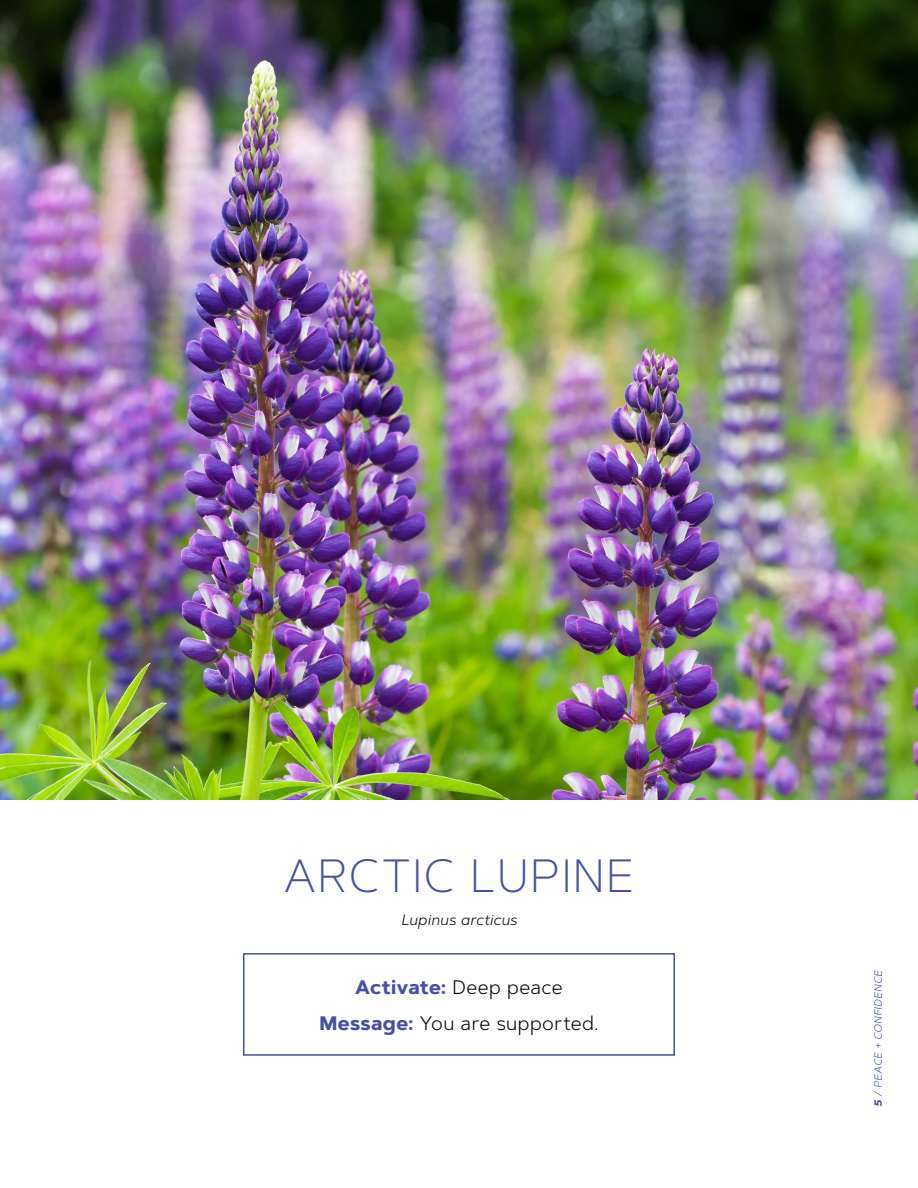
<style>
.page{position:relative;width:918px;height:1188px;background:#fff}
.page>*{position:absolute;margin:0;border:0;box-sizing:border-box;transform-origin:0 0}
.t1{font:200 46.5px "Artegra Sans";letter-spacing:.025em;color:#4750a2}
.t2{font:300 19.5px/36px "Artegra Sans";letter-spacing:.02em;color:#000;text-align:center}
.t3{font:italic 300 15px "Artegra Sans";letter-spacing:.03em;color:#000}
.t4{font:italic 300 10.5px "Artegra Sans";color:#4750a2}
.s1{font-weight:700;color:#4750a2}
.s2{font-weight:700}
</style>
<div class="page">
<img style="left:0;top:0;width:918px;height:799px">
<div style="left:243px;top:953px;width:432px;height:103px;border:2px solid #4750a2"></div>
<h1 class="t1" style="left:283px;top:844px;width:353px">ARCTIC LUPINE</h1>
<p class="t3" style="left:401px;top:909px;width:117px">Lupinus arcticus</p>
<p class="t2" style="left:319px;top:968px;width:281px"><span class="s1">Activate:</span> Deep peace<br><span class="s1">Message:</span> You are supported.</p>
<p class="t4" style="left:871px;top:1107px;width:138px;rotate:-90deg"><span class="s2">5</span> / PEACE + CONFIDENCE</p>
</div>
